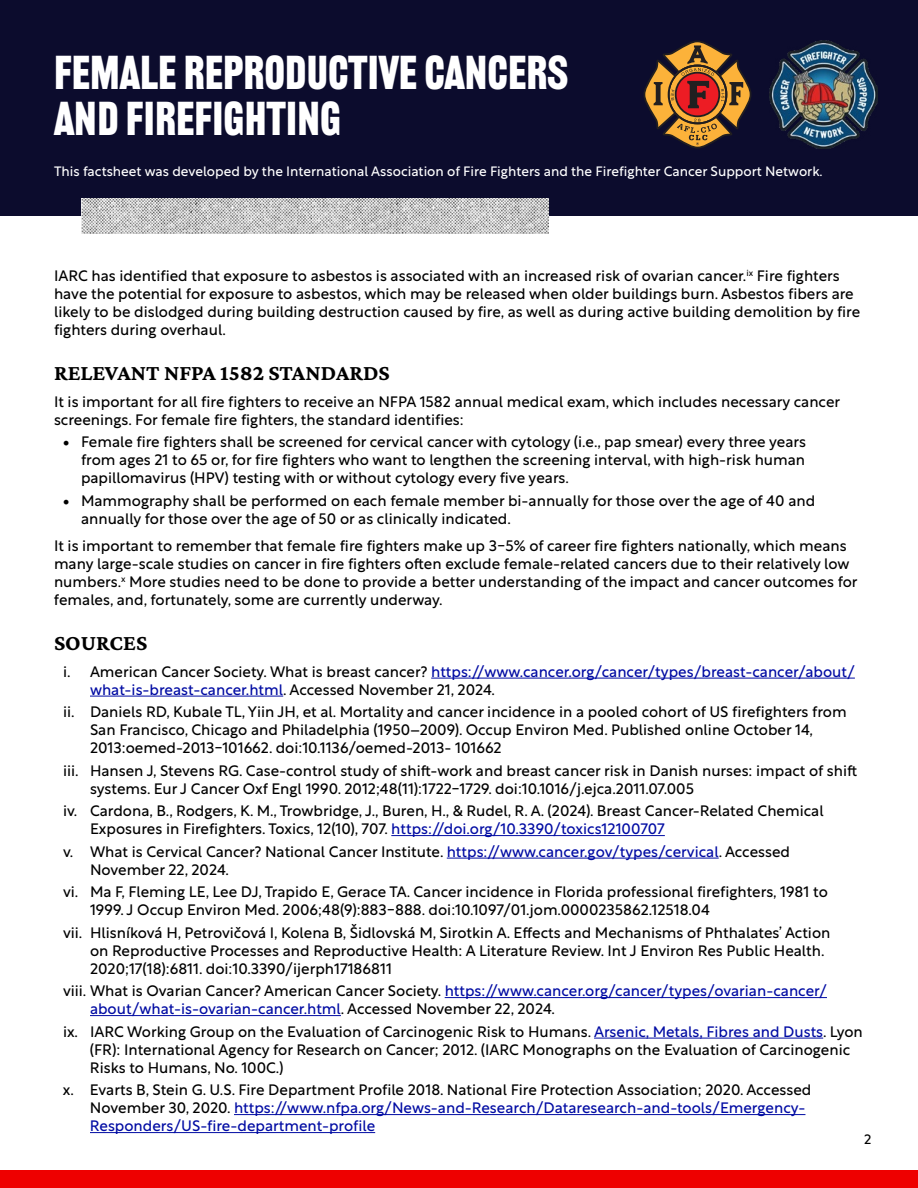
<style>
.page{position:relative;width:918px;height:1188px;background:#fff}
.page>*{position:absolute;margin:0;border:0;box-sizing:border-box;transform-origin:0 0}
.t1{font:46.5px/46.5px "Railroad Gothic ATF";color:#fff}
.t2{font:22.5px "Crimson Pro";color:#000}
.t3{font:15px/18px "Rustica";color:#000}
.t4{font:15px/18px "Rustica";color:#010ba3}
.t5{font:13.5px "Rustica";color:#fff}
.t6{font:13.5px "Rustica";color:#000}
.s1{color:#000}
.s2{color:#010ba3}
</style>
<div class="page">
<div style="left:0;top:1170px;width:918px;height:18px;background:#e00"></div>
<div style="left:0;top:0;width:918px;height:216px;background:#0c0c2d"></div>
<img style="left:81px;top:198px;width:468px;height:36px">
<img style="left:769px;top:40px;width:109px;height:108px">
<svg style="left:644px;top:41px;width:107px;height:107px"></svg>
<hr style="left:431px;top:678px;width:424px;height:1px;background:#010ba3">
<hr style="left:90px;top:696px;width:193px;height:1px;background:#010ba3">
<hr style="left:391px;top:835px;width:274px;height:1px;background:#010ba3">
<hr style="left:447px;top:858px;width:272px;height:1px;background:#010ba3">
<hr style="left:445px;top:997px;width:382px;height:1px;background:#010ba3">
<hr style="left:90px;top:1015px;width:251px;height:1px;background:#010ba3">
<hr style="left:594px;top:1038px;width:229px;height:1px;background:#010ba3">
<hr style="left:234px;top:1114px;width:571px;height:1px;background:#010ba3">
<hr style="left:90px;top:1132px;width:285px;height:1px;background:#010ba3">
<h1 class="t1" style="left:54px;top:49px;width:516px">FEMALE REPRODUCTIVE CANCERS<br>AND FIREFIGHTING</h1>
<p class="t5" style="left:54px;top:160px;width:770px">This factsheet was developed by the International Association of Fire Fighters and the Firefighter Cancer Support Network.</p>
<p class="t3" style="left:54px;top:265px;width:808px">IARC has identified that exposure to asbestos is associated with an increased risk of ovarian cancer.<sup>ix</sup> Fire fighters have the potential for exposure to asbestos, which may be released when older buildings burn. Asbestos fibers are likely to be dislodged during building destruction caused by fire, as well as during active building demolition by fire fighters during overhaul.</p>
<h2 class="t2" style="left:54px;top:358px;width:337px">RELEVANT NFPA 1582 STANDARDS</h2>
<p class="t3" style="left:54px;top:391px;width:788px">It is important for all fire fighters to receive an NFPA 1582 annual medical exam, which includes necessary cancer screenings. For female fire fighters, the standard identifies:</p>
<p class="t3" style="left:81px;top:431px;width:727px;text-align:justify">Female fire fighters shall be screened for cervical cancer with cytology (i.e., pap smear) every three years from ages 21 to 65 or, for fire fighters who want to lengthen the screening interval, with high-risk human papillomavirus (HPV) testing with or without cytology every five years.</p>
<p class="t3" style="left:81px;top:490px;width:736px">Mammography shall be performed on each female member bi-annually for those over the age of 40 and annually for those over the age of 50 or as clinically indicated.</p>
<p class="t3" style="left:54px;top:535px;width:805px">It is important to remember that female fire fighters make up 3-5% of career fire fighters nationally, which means many large-scale studies on cancer in fire fighters often exclude female-related cancers due to their relatively low numbers.<sup>x</sup> More studies need to be done to provide a better understanding of the impact and cancer outcomes for females, and, fortunately, some are currently underway.</p>
<h2 class="t2" style="left:54px;top:628px;width:95px">SOURCES</h2>
<p class="t4" style="left:90px;top:661px;width:766px;text-indent:-27px"><span class="s1">i. American Cancer Society. What is breast cancer?</span> https://www.cancer.org/cancer/types/breast-cancer/about/ what-is-breast-cancer.html<span class="s1">. Accessed November 21, 2024.</span></p>
<p class="t3" style="left:90px;top:701px;width:758px;text-indent:-27px">ii. Daniels RD, Kubale TL, Yiin JH, et al. Mortality and cancer incidence in a pooled cohort of US firefighters from<br>San Francisco, Chicago and Philadelphia (1950–2009). Occup Environ Med. Published online October 14,<br>2013:oemed-2013-101662. doi:10.1136/oemed-2013- 101662</p>
<p class="t3" style="left:90px;top:760px;width:769px;text-indent:-27px">iii. Hansen J, Stevens RG. Case-control study of shift-work and breast cancer risk in Danish nurses: impact of shift systems. Eur J Cancer Oxf Engl 1990. 2012;48(11):1722-1729. doi:10.1016/j.ejca.2011.07.005</p>
<p class="t3" style="left:90px;top:800px;width:735px;text-indent:-27px">iv. Cardona, B., Rodgers, K. M., Trowbridge, J., Buren, H., &amp; Rudel, R. A. (2024). Breast Cancer-Related Chemical<br>Exposures in Firefighters. Toxics, 12(10), 707. <span class="s2">https://doi.org/10.3390/toxics12100707</span></p>
<p class="t3" style="left:90px;top:841px;width:702px;text-indent:-27px">v. What is Cervical Cancer? National Cancer Institute. <span class="s2">https://www.cancer.gov/types/cervical</span>. Accessed<br>November 22, 2024.</p>
<p class="t3" style="left:90px;top:881px;width:739px;text-indent:-27px">vi. Ma F, Fleming LE, Lee DJ, Trapido E, Gerace TA. Cancer incidence in Florida professional firefighters, 1981 to<br>1999. J Occup Environ Med. 2006;48(9):883-888. doi:10.1097/01.jom.0000235862.12518.04</p>
<p class="t3" style="left:90px;top:922px;width:742px;text-indent:-27px">vii. Hlisníková H, Petrovičová I, Kolena B, Šidlovská M, Sirotkin A. Effects and Mechanisms of Phthalates’ Action on Reproductive Processes and Reproductive Health: A Literature Review. Int J Environ Res Public Health.<br>2020;17(18):6811. doi:10.3390/ijerph17186811</p>
<p class="t4" style="left:90px;top:980px;width:738px;text-indent:-27px"><span class="s1">viii. What is Ovarian Cancer? American Cancer Society.</span> https://www.cancer.org/cancer/types/ovarian-cancer/ about/what-is-ovarian-cancer.html<span class="s1">. Accessed November 22, 2024.</span></p>
<p class="t3" style="left:90px;top:1021px;width:774px;text-indent:-27px">ix. IARC Working Group on the Evaluation of Carcinogenic Risk to Humans. <span class="s2">Arsenic, Metals, Fibres and Dusts</span>. Lyon (FR): International Agency for Research on Cancer; 2012. (IARC Monographs on the Evaluation of Carcinogenic<br>Risks to Humans, No. 100C.)</p>
<p class="t3" style="left:90px;top:1079px;width:723px;text-indent:-27px">x. Evarts B, Stein G. U.S. Fire Department Profile 2018. National Fire Protection Association; 2020. Accessed<br>November 30, 2020. <span class="s2">https://www.nfpa.org/News-and-Research/Dataresearch-and-tools/Emergency-<br>Responders/US-fire-department-profile</span></p>
<p class="t6" style="left:864px;top:1127px;width:9px">2</p>
</div>
